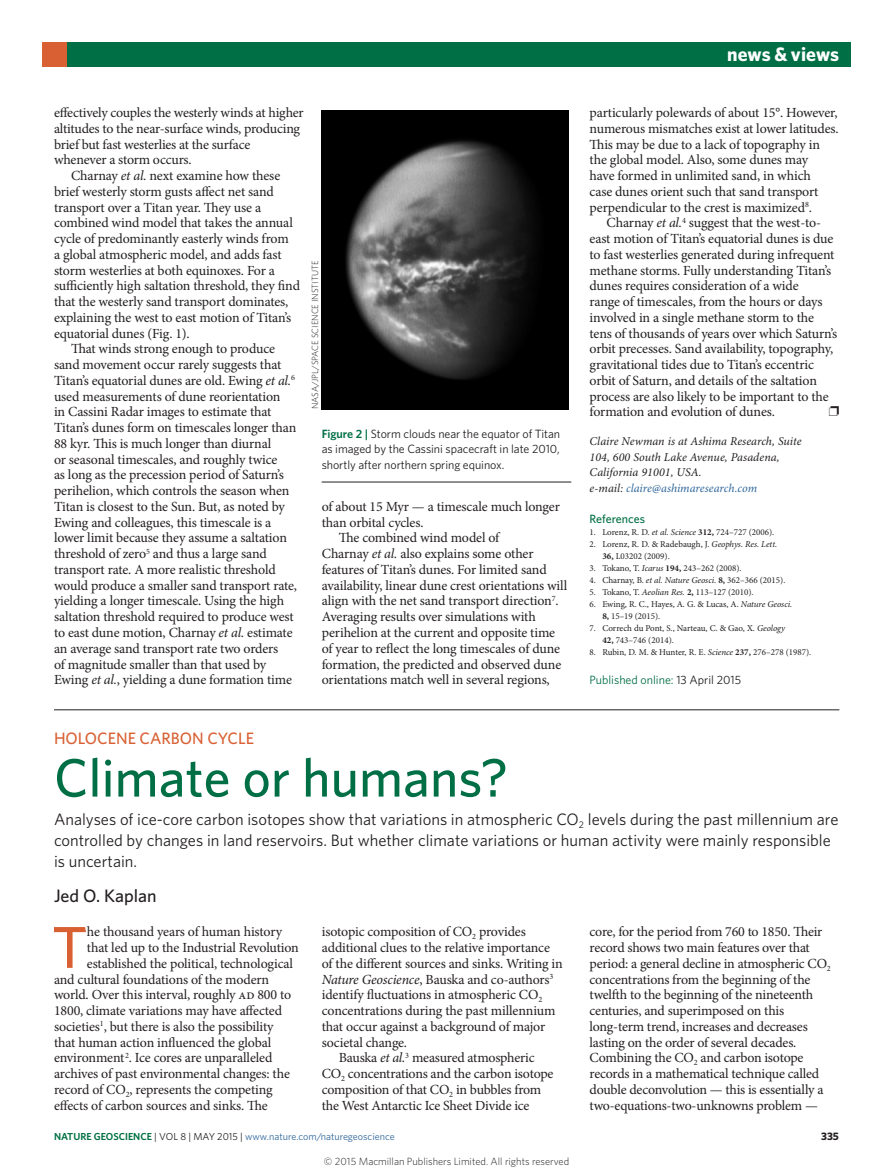
<style>
.page{position:relative;width:893px;height:1174px;background:#fff}
.page>*{position:absolute;margin:0;border:0;box-sizing:border-box;transform-origin:0 0}
.Body_first_w_drop_c{font:500 59.1px "Whitney";color:#d96033}
.Title{font:500 54px "Whitney";color:#016f45}
.t1{font:700 19.5px "Whitney";color:#fff}
.Author{font:500 18px "Whitney";color:#231f20}
.Standfirst{font:16.5px/21px "Whitney";color:#231f20}
.Subject{font:500 16.5px "Whitney";color:#d96033}
.Body_text{font:13.95px/15.8px "Minion Pro";letter-spacing:-.015em;color:#231f20}
.Body_first_w_drop_c-2{font:13.95px/15.8px "Minion Pro";letter-spacing:-.01em;color:#231f20}
.Author_information{font:italic 12px/15.8px "Minion Pro";color:#231f20}
.Figure_caption{font:12px/15.8px "Whitney";letter-spacing:-.005em;color:#231f20;text-align:justify}
.Published_Corrected{font:12px "Whitney";color:#016f45}
.Ref_head{font:500 12px "Whitney";color:#016f45}
.t2{font:700 10.8px "Whitney";color:#231f20}
.t3{font:300 10.5px "Whitney";color:#231f20}
.t4{font:10.2px "Whitney";color:#2f679b}
.References{font:9px/12px "Minion Pro";color:#231f20}
.Picture_credit{font:300 9px "Whitney";color:#231f20}
.s1{font-style:italic}
.s2{font-weight:600;color:#016f45}
.s3{color:#2f679b}
.s4{font-weight:700}
.s5{color:#231f20}
</style>
<div class="page">
<div style="left:43px;top:43px;width:807px;height:24px;background:#016f45"></div>
<div style="left:43px;top:43px;width:24px;height:24px;background:#d96033"></div>
<img style="left:322px;top:111px;width:246px;height:298px">
<hr style="left:322px;top:482px;width:249px;height:1px;background:#231f20">
<hr style="left:54px;top:709px;width:785px;height:1px;background:#231f20">
<p class="Body_text" style="left:54px;top:105px;width:251px">effectively couples the westerly winds at higher altitudes to the near-surface winds, producing brief but fast westerlies at the surface whenever a storm occurs.</p>
<p class="Body_text" style="left:54px;top:168px;width:248px;text-indent:17px">Charnay <span class="s1">et al.</span> next examine how these brief westerly storm gusts affect net sand transport over a Titan year. They use a combined wind model that takes the annual cycle of predominantly easterly winds from<br>a global atmospheric model, and adds fast storm westerlies at both equinoxes. For a sufficiently high saltation threshold, they find that the westerly sand transport dominates, explaining the west to east motion of Titan’s equatorial dunes (Fig. 1).</p>
<p class="Body_text" style="left:54px;top:341px;width:245px;text-indent:17px">That winds strong enough to produce sand movement occur rarely suggests that Titan’s equatorial dunes are old. Ewing <span class="s1">et al.</span><sup>6 </sup>used measurements of dune reorientation<br>in Cassini Radar images to estimate that Titan’s dunes form on timescales longer than 88 kyr. This is much longer than diurnal<br>or seasonal timescales, and roughly twice<br>as long as the precession period of Saturn’s perihelion, which controls the season when Titan is closest to the Sun. But, as noted by Ewing and colleagues, this timescale is a lower limit because they assume a saltation threshold of zero<sup>5</sup> and thus a large sand transport rate. A more realistic threshold would produce a smaller sand transport rate, yielding a longer timescale. Using the high saltation threshold required to produce west to east dune motion, Charnay <span class="s1">et al.</span> estimate an average sand transport rate two orders<br>of magnitude smaller than that used by Ewing <span class="s1">et al.</span>, yielding a dune formation time</p>
<p class="Picture_credit" style="left:309px;top:409px;width:150px;rotate:-90deg">NASA/JPL/SPACE SCIENCE INSTITUTE</p>
<p class="Figure_caption" style="left:322px;top:425px;width:240px"><span class="s2">Figure 2 |</span> Storm clouds near the equator of Titan as imaged by the Cassini spacecraft in late 2010, shortly after northern spring equinox.</p>
<p class="Body_text" style="left:322px;top:498px;width:240px">of about 15 Myr — a timescale much longer than orbital cycles.</p>
<p class="Body_text" style="left:322px;top:530px;width:247px;text-indent:17px">The combined wind model of<br>Charnay <span class="s1">et al.</span> also explains some other features of Titan’s dunes. For limited sand availability, linear dune crest orientations will align with the net sand transport direction<sup>7</sup>.<br>Averaging results over simulations with perihelion at the current and opposite time of year to reflect the long timescales of dune formation, the predicted and observed dune orientations match well in several regions,</p>
<h3 class="t1" style="left:727px;top:41px;width:114px">news &amp; views</h3>
<p class="Body_text" style="left:590px;top:105px;width:251px">particularly polewards of about 15°. However, numerous mismatches exist at lower latitudes.<br>This may be due to a lack of topography in the global model. Also, some dunes may<br>have formed in unlimited sand, in which<br>case dunes orient such that sand transport perpendicular to the crest is maximized<sup>8</sup>.</p>
<p class="Body_text" style="left:590px;top:215px;width:249px;text-indent:17px">Charnay <span class="s1">et al.</span><sup>4</sup> suggest that the west-to&shy;east motion of Titan’s equatorial dunes is due to fast westerlies generated during infrequent methane storms. Fully understanding Titan’s dunes requires consideration of a wide<br>range of timescales, from the hours or days involved in a single methane storm to the tens of thousands of years over which Saturn’s orbit precesses. Sand availability, topography, gravitational tides due to Titan’s eccentric orbit of Saturn, and details of the saltation process are also likely to be important to the formation and evolution of dunes.</p>
<p class="Author_information" style="left:590px;top:434px;width:214px">Claire Newman is at Ashima Research, Suite 104, 600 South Lake Avenue, Pasadena, California 91001, USA.<br>e-mail: <span class="s3">claire@ashimaresearch.com</span></p>
<p class="Ref_head" style="left:590px;top:510px;width:57px">References</p>
<p class="References" style="left:590px;top:526px;width:186px">1. Lorenz, R. D. <span class="s1">et al. Science</span> <span class="s4">312,</span> 724–727 (2006).</p>
<p class="References" style="left:602px;top:538px;width:176px;text-indent:-13px">2. Lorenz, R. D. &amp; Radebaugh, J. <span class="s1">Geophys. Res. Lett.<br></span><span class="s4">36,</span> L03202 (2009).</p>
<p class="References" style="left:590px;top:562px;width:154px">3. Tokano, T. <span class="s1">Icarus</span> <span class="s4">194,</span> 243–262 (2008).</p>
<p class="References" style="left:590px;top:574px;width:197px">4. Charnay, B. <span class="s1">et al. Nature Geosci</span>. <span class="s4">8,</span> 362–366 (2015).</p>
<p class="References" style="left:590px;top:586px;width:166px">5. Tokano, T. <span class="s1">Aeolian Res.</span> <span class="s4">2,</span> 113–127 (2010).</p>
<p class="References" style="left:602px;top:598px;width:191px;text-indent:-13px">6. Ewing, R. C., Hayes, A. G. &amp; Lucas, A. <span class="s1">Nature Geosci.<br></span><span class="s4">8,</span> 15–19 (2015).</p>
<p class="References" style="left:602px;top:622px;width:184px;text-indent:-13px">7. Correch du Pont, S., Narteau, C. &amp; Gao, X. <span class="s1">Geology<br></span><span class="s4">42,</span> 743–746 (2014).</p>
<p class="References" style="left:590px;top:646px;width:223px">8. Rubin, D. M. &amp; Hunter, R. E. <span class="s1">Science</span> <span class="s4">237,</span> 276–278 (1987).</p>
<p class="Published_Corrected" style="left:590px;top:672px;width:153px">Published online: <span class="s5">13 April 2015</span></p>
<p class="Subject" style="left:54px;top:727px;width:202px">HOLOCENE CARBON CYCLE</p>
<p class="Title" style="left:54px;top:742px;width:456px">Climate or humans?</p>
<p class="Standfirst" style="left:54px;top:808px;width:786px">Analyses of ice-core carbon isotopes show that variations in atmospheric CO<sub>2</sub> levels during the past millennium are controlled by changes in land reservoirs. But whether climate variations or human activity were mainly responsible is uncertain.</p>
<p class="Author" style="left:54px;top:883px;width:104px">Jed O. Kaplan</p>
<p class="Body_first_w_drop_c" style="left:52px;top:908px;width:37px">T</p>
<p class="Body_first_w_drop_c-2" style="left:87px;top:924px;width:197px">he thousand years of human history</p>
<p class="Body_text" style="left:590px;top:924px;width:243px">core, for the period from 760 to 1850. Their record shows two main features over that period: a general decline in atmospheric CO<sub>2 </sub>concentrations from the beginning of the twelfth to the beginning of the nineteenth centuries, and superimposed on this long-term trend, increases and decreases lasting on the order of several decades.<br>Combining the CO<sub>2</sub> and carbon isotope records in a mathematical technique called double deconvolution — this is essentially a two-equations-two-unknowns problem —</p>
<p class="Body_first_w_drop_c-2" style="left:322px;top:924px;width:242px">isotopic composition of CO<sub>2</sub> provides additional clues to the relative importance of the different sources and sinks. Writing in <span class="s1">Nature Geoscience</span>, Bauska and co-authors<sup>3 </sup>identify fluctuations in atmospheric CO<sub>2 </sub>concentrations during the past millennium that occur against a background of major societal change.</p>
<p class="Body_text" style="left:322px;top:1050px;width:233px;text-indent:17px">Bauska <span class="s1">et al.</span><sup>3</sup> measured atmospheric CO<sub>2</sub> concentrations and the carbon isotope composition of that CO<sub>2</sub> in bubbles from the West Antarctic Ice Sheet Divide ice</p>
<p class="Body_first_w_drop_c-2" style="left:87px;top:939px;width:213px">that led up to the Industrial Revolution</p>
<p class="Body_first_w_drop_c-2" style="left:87px;top:955px;width:208px">established the political, technological</p>
<p class="Body_first_w_drop_c-2" style="left:54px;top:971px;width:217px">and cultural foundations of the modern</p>
<p class="Body_first_w_drop_c-2" style="left:54px;top:987px;width:239px">world. Over this interval, roughly ad 800 to</p>
<p class="Body_first_w_drop_c-2" style="left:54px;top:1002px;width:230px">1800, climate variations may have affected</p>
<p class="Body_first_w_drop_c-2" style="left:54px;top:1018px;width:221px">societies<sup>1</sup>, but there is also the possibility</p>
<p class="Body_first_w_drop_c-2" style="left:54px;top:1034px;width:219px">that human action influenced the global</p>
<p class="Body_first_w_drop_c-2" style="left:54px;top:1050px;width:220px">environment<sup>2</sup>. Ice cores are unparalleled</p>
<p class="Body_first_w_drop_c-2" style="left:54px;top:1065px;width:237px">archives of past environmental changes: the</p>
<p class="Body_first_w_drop_c-2" style="left:54px;top:1081px;width:220px">record of CO<sub>2</sub>, represents the competing</p>
<p class="Body_first_w_drop_c-2" style="left:54px;top:1097px;width:215px">effects of carbon sources and sinks. The</p>
<p class="t4" style="left:54px;top:1129px;width:342px"><span class="s2">NATURE GEOSCIENCE</span> <span class="s5">| VOL 8 | MAY 2015 |</span> www.nature.com/naturegeoscience</p>
<p class="t2" style="left:821px;top:1129px;width:19px">335</p>
<p class="t3" style="left:324px;top:1154px;width:247px">© 2015 Macmillan Publishers Limited. All rights reserved</p>
</div>
